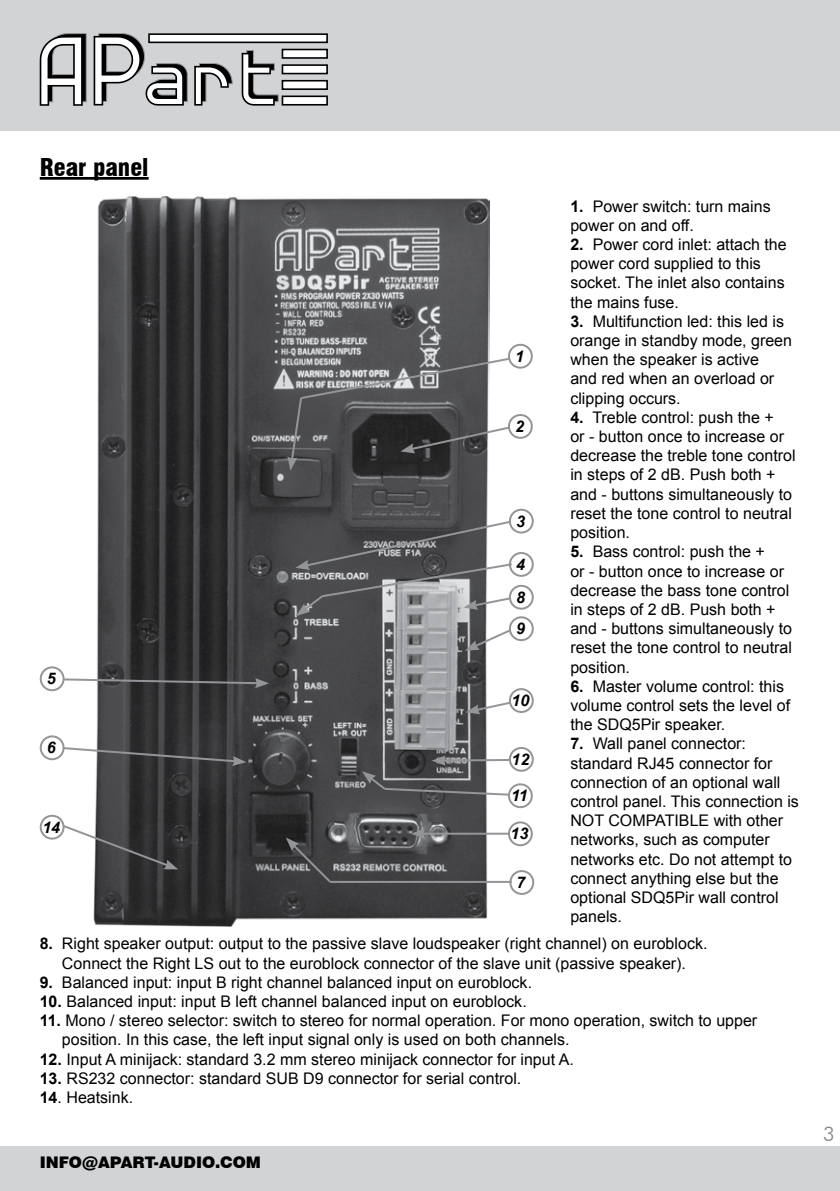
<style>
.page{position:relative;width:840px;height:1191px;background:#fff}
.page>*{position:absolute;margin:0;border:0;box-sizing:border-box;transform-origin:0 0}
.t1{font:900 condensed 24px "Swiss 721 BT";color:#000}
.t2{font:300 20px "Futura BT";color:#808285}
.t3{font:16px/19.2px "Arial";color:#000}
.t4{font:900 16px "Swiss 721 BT";color:#000}
.t5{font:italic 700 16px/31.4px "Arial";color:#000}
.s1{font-weight:700}
</style>
<div class="page">
<div style="left:0;top:0;width:839px;height:130px;background:#d1d3d4"></div>
<div style="left:0;top:1146px;width:839px;height:45px;background:#d1d3d4"></div>
<svg style="left:40px;top:33px;width:46px;height:73px"></svg>
<svg style="left:94px;top:33px;width:93px;height:73px"></svg>
<svg style="left:194px;top:63px;width:38px;height:43px"></svg>
<svg style="left:241px;top:50px;width:37px;height:56px"></svg>
<div style="left:149px;top:34px;width:178px;height:8px;background:#fff"></div>
<div style="left:148px;top:33px;width:180px;height:10px;border:2px solid #000"></div>
<div style="left:282px;top:49px;width:45px;height:9px;background:#fff"></div>
<div style="left:281px;top:49px;width:47px;height:10px;border:2px solid #000"></div>
<div style="left:282px;top:96px;width:45px;height:9px;background:#fff"></div>
<div style="left:281px;top:95px;width:47px;height:11px;border:2px solid #000"></div>
<div style="left:282px;top:65px;width:45px;height:9px;background:#fff"></div>
<div style="left:281px;top:64px;width:47px;height:10px;border:2px solid #000"></div>
<div style="left:282px;top:81px;width:45px;height:8px;background:#fff"></div>
<div style="left:281px;top:80px;width:47px;height:10px;border:2px solid #000"></div>
<hr style="left:40px;top:177px;width:108px;height:3px;background:#000">
<div style="left:507px;top:344px;width:25px;height:25px;border:2px solid #939598;border-radius:50%"></div>
<div style="left:508px;top:509px;width:25px;height:24px;border:2px solid #939598;border-radius:50%"></div>
<div style="left:507px;top:414px;width:25px;height:25px;border:2px solid #939598;border-radius:50%"></div>
<div style="left:508px;top:552px;width:25px;height:25px;border:2px solid #939598;border-radius:50%"></div>
<div style="left:40px;top:666px;width:25px;height:25px;border:2px solid #939598;border-radius:50%"></div>
<div style="left:508px;top:747px;width:25px;height:24px;border:2px solid #939598;border-radius:50%"></div>
<div style="left:40px;top:735px;width:25px;height:25px;border:2px solid #939598;border-radius:50%"></div>
<div style="left:509px;top:870px;width:25px;height:25px;border:2px solid #939598;border-radius:50%"></div>
<div style="left:508px;top:585px;width:25px;height:24px;border:2px solid #939598;border-radius:50%"></div>
<div style="left:508px;top:616px;width:25px;height:25px;border:2px solid #939598;border-radius:50%"></div>
<div style="left:508px;top:688px;width:25px;height:25px;border:2px solid #939598;border-radius:50%"></div>
<div style="left:507px;top:783px;width:25px;height:25px;border:2px solid #939598;border-radius:50%"></div>
<div style="left:507px;top:821px;width:25px;height:25px;border:2px solid #939598;border-radius:50%"></div>
<div style="left:40px;top:814px;width:25px;height:25px;border:2px solid #939598;border-radius:50%"></div>
<img style="left:94px;top:196px;width:395px;height:730px">
<svg style="left:287px;top:356px;width:224px;height:115px;background:#646466"></svg>
<svg style="left:295px;top:519px;width:218px;height:97px;background:#757577"></svg>
<svg style="left:464px;top:627px;width:48px;height:24px"></svg>
<svg style="left:465px;top:700px;width:47px;height:14px"></svg>
<svg style="left:431px;top:755px;width:81px;height:10px"></svg>
<svg style="left:362px;top:771px;width:149px;height:26px;background:#707072"></svg>
<svg style="left:62px;top:677px;width:207px;height:11px;background:#646566"></svg>
<svg style="left:61px;top:746px;width:185px;height:20px"></svg>
<svg style="left:61px;top:823px;width:117px;height:46px"></svg>
<hr style="left:421px;top:832px;width:88px;height:2px;background:#939598">
<svg style="left:411px;top:828px;width:14px;height:10px"></svg>
<hr style="left:329px;top:881px;width:182px;height:2px;background:#939598">
<svg style="left:285px;top:837px;width:47px;height:47px;background:#474849"></svg>
<h1 class="t1" style="left:40px;top:153px;width:110px">Rear panel</h1>
<p class="t3" style="left:570px;top:196px;width:202px"><span class="s1">1.</span> Power switch: turn mains power on and off.</p>
<p class="t3" style="left:570px;top:235px;width:218px"><span class="s1">2.</span> Power cord inlet: attach the power cord supplied to this socket. The inlet also contains the mains fuse.</p>
<p class="t3" style="left:570px;top:311px;width:223px"><span class="s1">3.</span> Multifunction led: this led is orange in standby mode, green when the speaker is active<br>and red when an overload or clipping occurs.</p>
<p class="t3" style="left:570px;top:407px;width:227px"><span class="s1">4.</span> Treble control: push the +<br>or - button once to increase or decrease the treble tone control in steps of 2 dB. Push both + and - buttons simultaneously to reset the tone control to neutral position.</p>
<p class="t3" style="left:570px;top:542px;width:223px"><span class="s1">5.</span> Bass control: push the +<br>or - button once to increase or decrease the bass tone control in steps of 2 dB. Push both + and - buttons simultaneously to reset the tone control to neutral position.</p>
<p class="t3" style="left:570px;top:676px;width:221px"><span class="s1">6.</span> Master volume control: this volume control sets the level of the SDQ5Pir speaker.</p>
<p class="t3" style="left:570px;top:734px;width:230px"><span class="s1">7.</span> Wall panel connector: standard RJ45 connector for connection of an optional wall control panel. This connection is<br>NOT COMPATIBLE with other networks, such as computer networks etc. Do not attempt to connect anything else but the optional SDQ5Pir wall control panels.</p>
<p class="t3" style="left:40px;top:934px;width:669px;text-align:center"><span class="s1">8.</span> Right speaker output: output to the passive slave loudspeaker (right channel) on euroblock.<br>Connect the Right LS out to the euroblock connector of the slave unit (passive speaker).</p>
<p class="t3" style="left:40px;top:972px;width:493px"><span class="s1">9.</span> Balanced input: input B right channel balanced input on euroblock.</p>
<p class="t3" style="left:40px;top:991px;width:488px"><span class="s1">10.</span> Balanced input: input B left channel balanced input on euroblock.</p>
<p class="t3" style="left:62px;top:1011px;width:696px;text-indent:-22px"><span class="s1">11.</span> Mono / stereo selector: switch to stereo for normal operation. For mono operation, switch to upper position. In this case, the left input signal only is used on both channels.</p>
<p class="t3" style="left:40px;top:1049px;width:535px"><span class="s1">12.</span> Input A minijack: standard 3.2 mm stereo minijack connector for input A.</p>
<p class="t3" style="left:40px;top:1068px;width:483px"><span class="s1">13.</span> RS232 connector: standard SUB D9 connector for serial control.</p>
<p class="t3" style="left:40px;top:1087px;width:95px"><span class="s1">14</span>. Heatsink.</p>
<p class="t5" style="left:514px;top:340px;width:10px">1</p>
<p class="t5" style="left:515px;top:410px;width:10px">2</p>
<p class="t5" style="left:515px;top:505px;width:10px">3</p>
<p class="t5" style="left:515px;top:548px;width:10px">4</p>
<p class="t5" style="left:515px;top:581px;width:10px">8<br>9</p>
<p class="t5" style="left:47px;top:663px;width:10px">5</p>
<p class="t5" style="left:511px;top:684px;width:19px">10</p>
<p class="t5" style="left:47px;top:732px;width:10px">6</p>
<p class="t5" style="left:511px;top:743px;width:19px">12</p>
<p class="t5" style="left:511px;top:780px;width:18px">11</p>
<p class="t5" style="left:510px;top:818px;width:19px">13</p>
<p class="t5" style="left:42px;top:811px;width:19px">14</p>
<p class="t5" style="left:516px;top:866px;width:10px">7</p>
<p class="t4" style="left:40px;top:1152px;width:223px">INFO@APART-AUDIO.COM</p>
<p class="t2" style="left:822px;top:1122px;width:13px">3</p>
</div>
